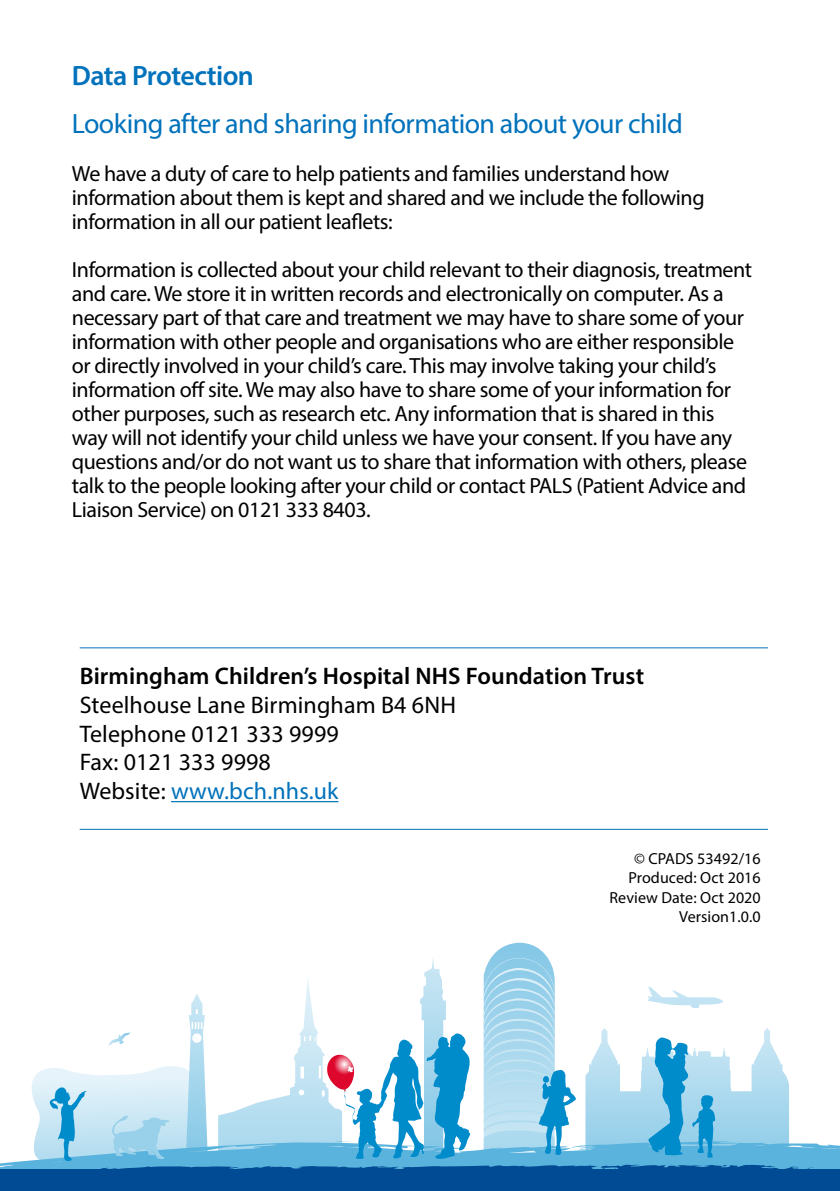
<style>
.page{position:relative;width:840px;height:1191px;background:#fff}
.page>*{position:absolute;margin:0;border:0;box-sizing:border-box;transform-origin:0 0}
.t1{font:28px "Myriad Pro";letter-spacing:-.02em;color:#0072bb}
.t2{font:600 28px "Myriad Pro";letter-spacing:-.02em;color:#0072bb}
.t3{font:24px/28.8px "Myriad Pro";letter-spacing:.005em;color:#000}
.t4{font:600 24px "Myriad Pro";letter-spacing:.005em;color:#000}
.t5{font:22px/24px "Myriad Pro";letter-spacing:-.02em;color:#000}
.t6{font:16px/19.2px "Myriad Pro";letter-spacing:.005em;color:#000;text-align:right}
.s1{color:#0072bb}
</style>
<div class="page">
<svg style="left:0;top:942px;width:839px;height:228px"></svg>
<div style="left:0;top:1170px;width:839px;height:21px;background:#004b93"></div>
<hr style="left:171px;top:801px;width:167px;height:1px;background:#0072bb">
<hr style="left:80px;top:829px;width:687px;height:1px;background:#0072bb">
<hr style="left:80px;top:647px;width:687px;height:1px;background:#0072bb">
<p class="t2" style="left:72px;top:58px;width:183px">Data Protection</p>
<p class="t1" style="left:72px;top:107px;width:612px">Looking after and sharing information about your child</p>
<p class="t5" style="left:72px;top:162px;width:634px">We have a duty of care to help patients and families understand how information about them is kept and shared and we include the following information in all our patient leaflets:</p>
<p class="t5" style="left:72px;top:258px;width:681px">Information is collected about your child relevant to their diagnosis, treatment and care. We store it in written records and electronically on computer. As a necessary part of that care and treatment we may have to share some of your information with other people and organisations who are either responsible or directly involved in your child’s care. This may involve taking your child’s information off site. We may also have to share some of your information for other purposes, such as research etc. Any information that is shared in this way will not identify your child unless we have your consent. If you have any questions and/or do not want us to share that information with others, please talk to the people looking after your child or contact PALS (Patient Advice and Liaison Service) on 0121 333 8403.</p>
<p class="t4" style="left:80px;top:660px;width:565px">Birmingham Children’s Hospital NHS Foundation Trust</p>
<p class="t3" style="left:80px;top:690px;width:377px">Steelhouse Lane Birmingham B4 6NH<br>Telephone 0121 333 9999<br>Fax: 0121 333 9998<br>Website: <span class="s1">www.bch.nhs.uk</span></p>
<p class="t6" style="left:609px;top:849px;width:153px">© CPADS 53492/16<br>Produced: Oct 2016<br>Review Date: Oct 2020<br>Version1.0.0</p>
</div>
